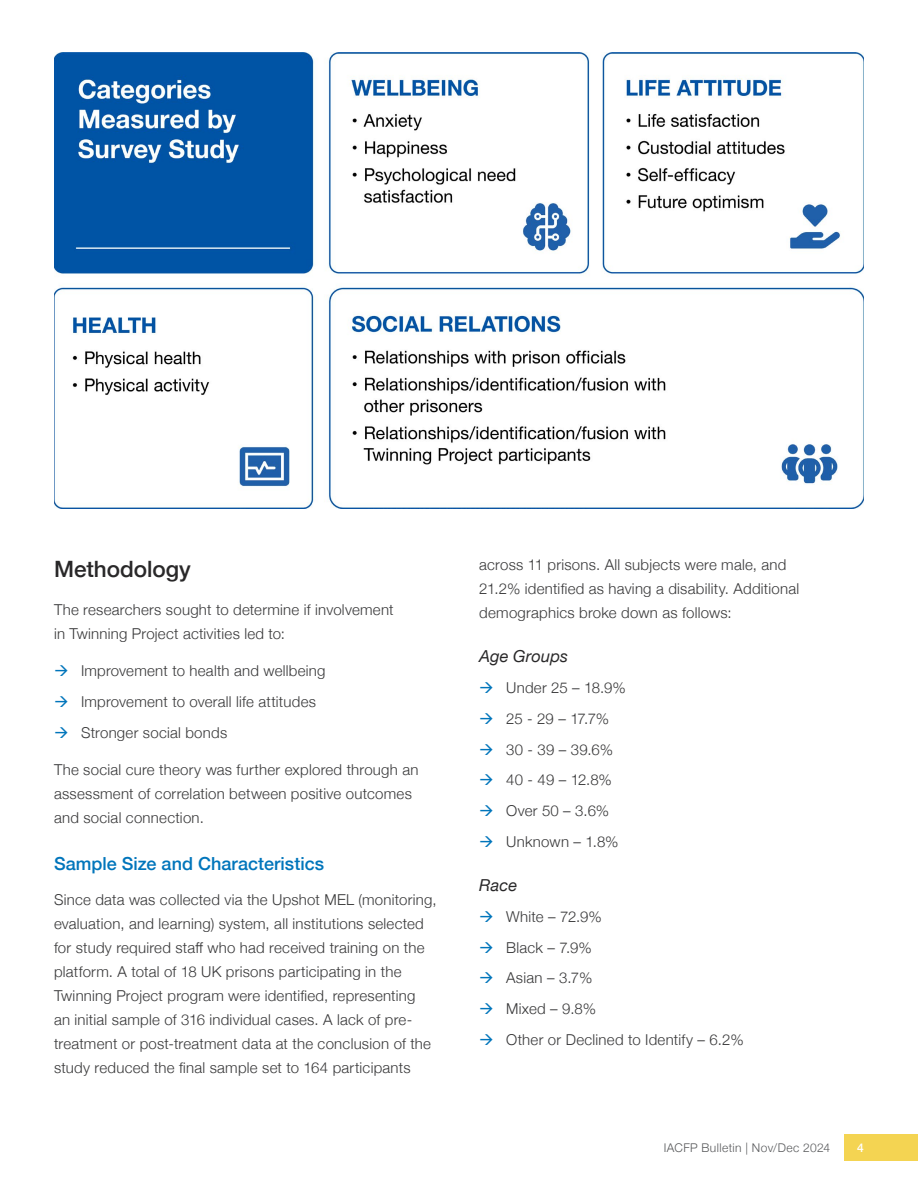
<style>
.page{position:relative;width:918px;height:1188px;background:#fff}
.page>*{position:absolute;margin:0;border:0;box-sizing:border-box;transform-origin:0 0}
.t1{font:500 22.5px "Helvetica Neue";color:#292829}
.t2{font:500 18px "Helvetica Neue";color:#0075bb}
.t3{font:italic 16.5px "Helvetica Neue";letter-spacing:.01em;color:#292829}
.Body_Copy{font:300 15px/24px "Helvetica Neue";letter-spacing:.015em;color:#383839}
.t4{font:300 12px "Helvetica Neue";letter-spacing:.03em;color:#58595b}
.t5{font:500 12px "Helvetica Neue";color:#fff}
</style>
<div class="page">
<div style="left:844px;top:1134px;width:74px;height:27px;background:#f4d452"></div>
<img style="left:54px;top:52px;width:810px;height:456px">
<h2 class="t1" style="left:54px;top:551px;width:138px">Methodology</h2>
<p class="Body_Copy" style="left:54px;top:597px;width:341px">The researchers sought to determine if involvement in Twinning Project activities led to:</p>
<p class="Body_Copy" style="left:81px;top:658px;width:246px">Improvement to health and wellbeing</p>
<p class="Body_Copy" style="left:81px;top:689px;width:237px">Improvement to overall life attitudes</p>
<p class="Body_Copy" style="left:81px;top:720px;width:148px">Stronger social bonds</p>
<p class="Body_Copy" style="left:54px;top:757px;width:366px">The social cure theory was further explored through an assessment of correlation between positive outcomes and social connection.</p>
<h3 class="t2" style="left:54px;top:849px;width:272px">Sample Size and Characteristics</h3>
<p class="Body_Copy" style="left:54px;top:887px;width:384px">Since data was collected via the Upshot MEL (monitoring, evaluation, and learning) system, all institutions selected for study required staff who had received training on the platform. A total of 18 UK prisons participating in the Twinning Project program were identified, representing<br>an initial sample of 316 individual cases. A lack of pre&shy;treatment or post-treatment data at the conclusion of the study reduced the final sample set to 164 participants</p>
<p class="Body_Copy" style="left:479px;top:552px;width:322px">across 11 prisons. All subjects were male, and<br>21.2% identified as having a disability. Additional demographics broke down as follows:</p>
<h4 class="t3" style="left:479px;top:645px;width:90px">Age Groups</h4>
<p class="Body_Copy" style="left:506px;top:675px;width:121px">Under 25 – 18.9%</p>
<p class="Body_Copy" style="left:506px;top:705px;width:104px">25 - 29 – 17.7%</p>
<p class="Body_Copy" style="left:506px;top:736px;width:108px">30 - 39 – 39. 6%</p>
<p class="Body_Copy" style="left:506px;top:767px;width:107px">40 - 49 – 12.8%</p>
<p class="Body_Copy" style="left:506px;top:798px;width:104px">Over 50 – 3. 6%</p>
<p class="Body_Copy" style="left:506px;top:828px;width:114px">Unknown – 1.8%</p>
<h4 class="t3" style="left:479px;top:873px;width:39px">Race</h4>
<p class="Body_Copy" style="left:506px;top:903px;width:97px">White – 72. 9%</p>
<p class="Body_Copy" style="left:506px;top:934px;width:87px">Black – 7.9%</p>
<p class="Body_Copy" style="left:506px;top:965px;width:88px">Asian – 3.7%</p>
<p class="Body_Copy" style="left:506px;top:996px;width:91px">Mixed – 9. 8%</p>
<p class="Body_Copy" style="left:506px;top:1026px;width:239px">Other or Declined to Identify – 6. 2%</p>
<p class="t4" style="left:664px;top:1138px;width:168px">IACFP Bulletin | Nov/Dec 2024</p>
<p class="t5" style="left:857px;top:1138px;width:8px">4</p>
</div>
